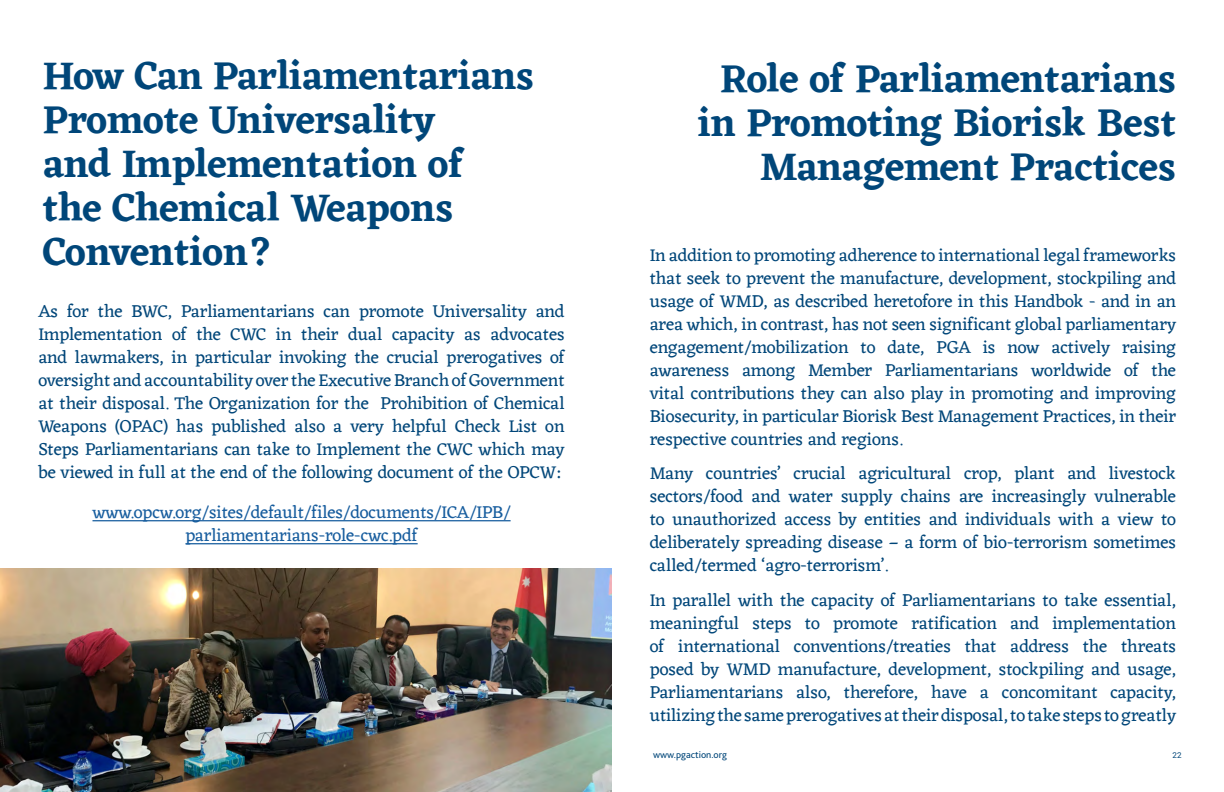
<style>
.page{position:relative;width:1224px;height:792px;background:#fff}
.page>*{position:absolute;margin:0;border:0;box-sizing:border-box;transform-origin:0 0}
.HEADING___SERIF{font:600 40px/44px "Eczar";letter-spacing:-.01em;color:#004679}
.HEADING___SANS_SERIF{font:600 40px/44px "Eczar";letter-spacing:-.005em;color:#004679;text-align:right}
.ARTICLE_INTRO_COPY_S{font:18px/23px "Eczar";color:#004679;text-align:justify}
.BODY{font:18px/23px "Eczar";color:#004679;text-align:justify}
.ARTICLE_INTRO_COPY_S-2{font:18px/23px "Eczar";letter-spacing:-.01em;color:#175d9e;text-align:center}
.t1{font:10px "Bliss 2";color:#004679}
.t2{font:8px "Roboto";color:#004679}
</style>
<div class="page">
<hr style="left:92px;top:520px;width:419px;height:1px;background:#175d9e">
<hr style="left:185px;top:543px;width:233px;height:1px;background:#175d9e">
<img style="left:0;top:568px;width:612px;height:224px">
<p class="HEADING___SERIF" style="left:43px;top:53px;width:493px">How Can Parliamentarians<br>Promote Universality<br>and Implementation of<br>the Chemical Weapons<br>Convention?</p>
<p class="ARTICLE_INTRO_COPY_S" style="left:38px;top:301px;width:528px">As for the BWC, Parliamentarians can promote Universality and Implementation of the CWC in their dual capacity as advocates and lawmakers, in particular invoking the crucial prerogatives of oversight and accountability over the Executive Branch of Government at their disposal. The Organization for the Prohibition of Chemical Weapons (OPAC) has published also a very helpful Check List on Steps Parliamentarians can take to Implement the CWC which may be viewed in full at the end of the following document of the OPCW:</p>
<p class="ARTICLE_INTRO_COPY_S-2" style="left:92px;top:502px;width:420px">www.opcw.org/sites/default/files/documents/ICA/IPB/ parliamentarians-role-cwc.pdf</p>
<p class="HEADING___SANS_SERIF" style="left:698px;top:56px;width:480px">Role of Parliamentarians in Promoting Biorisk Best<br>Management Practices</p>
<p class="ARTICLE_INTRO_COPY_S" style="left:650px;top:245px;width:528px">In addition to promoting adherence to international legal frameworks that seek to prevent the manufacture, development, stockpiling and usage of WMD, as described heretofore in this Handbok - and in an area which, in contrast, has not seen significant global parliamentary engagement/mobilization to date, PGA is now actively raising awareness among Member Parliamentarians worldwide of the vital contributions they can also play in promoting and improving Biosecurity, in particular Biorisk Best Management Practices, in their respective countries and regions.</p>
<p class="BODY" style="left:650px;top:463px;width:528px">Many countries’ crucial agricultural crop, plant and livestock sectors/food and water supply chains are increasingly vulnerable to unauthorized access by entities and individuals with a view to deliberately spreading disease – a form of bio-terrorism sometimes called/termed ‘agro-terrorism’.</p>
<p class="BODY" style="left:650px;top:589px;width:528px">In parallel with the capacity of Parliamentarians to take essential, meaningful steps to promote ratification and implementation of international conventions/treaties that address the threats posed by WMD manufacture, development, stockpiling and usage, Parliamentarians also, therefore, have a concomitant capacity, utilizing the same prerogatives at their disposal, to take steps to greatly</p>
<p class="t1" style="left:653px;top:748px;width:75px">www.pgaction.org</p>
<p class="t2" style="left:1173px;top:750px;width:10px">22</p>
</div>
